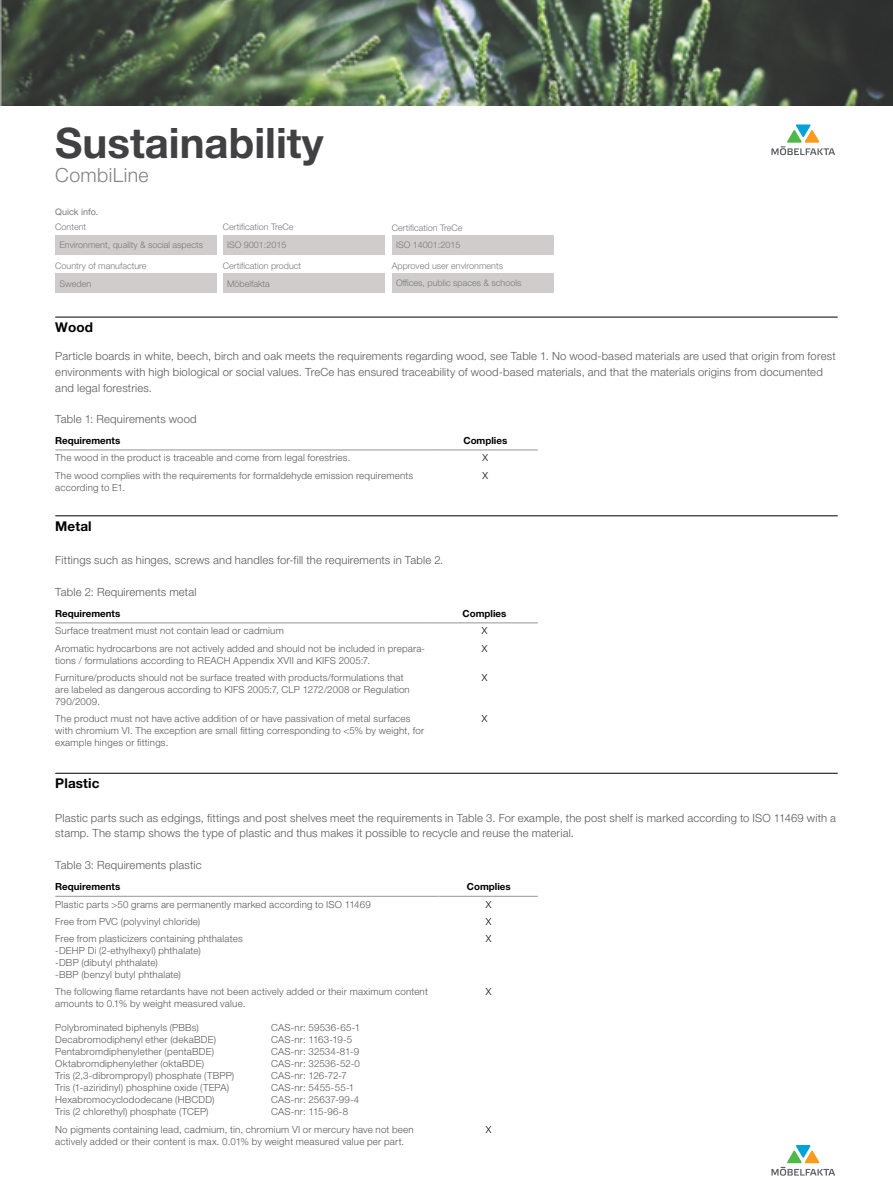
<style>
.page{position:relative;width:893px;height:1200px;background:#fff}
.page>*{position:absolute;margin:0;border:0;box-sizing:border-box;transform-origin:0 0}
.t1{font:700 42px "Helvetica Neue LT Std";color:#414042}
.t2{font:300 19.5px "Helvetica Neue LT Std";letter-spacing:.02em;color:#808285}
.t3{font:700 13.5px "Helvetica Neue LT Std";letter-spacing:.01em;color:#000}
.t4{font:300 11.25px/15.8px "Helvetica Neue LT Std";letter-spacing:.015em;color:#58595b}
.t5{font:300 9.75px/12px "Helvetica Neue LT Std";letter-spacing:.02em;color:#585a5b}
.t6{font:700 9.75px "Helvetica Neue LT Std";color:#000}
.t7{font:300 9.75px "Helvetica Neue LT Std";color:#000}
.t8{font:300 9px "Helvetica Neue LT Std";color:#78797b}
.t9{font:9px "Helvetica Neue LT Std";color:#78797b}
</style>
<div class="page">
<img style="left:0;top:0;width:893px;height:106px">
<svg style="left:771px;top:1145px;width:64px;height:30px"></svg>
<hr style="left:55px;top:317px;width:783px;height:1px;background:#000">
<hr style="left:433px;top:449px;width:105px;height:1px;background:#939598">
<hr style="left:55px;top:449px;width:378px;height:1px;background:#939598">
<hr style="left:55px;top:515px;width:783px;height:1px;background:#000">
<hr style="left:431px;top:622px;width:107px;height:1px;background:#939598">
<hr style="left:55px;top:622px;width:376px;height:1px;background:#939598">
<hr style="left:55px;top:772px;width:783px;height:1px;background:#000">
<hr style="left:440px;top:895px;width:98px;height:1px;background:#939598">
<hr style="left:55px;top:895px;width:385px;height:1px;background:#939598">
<svg style="left:771px;top:124px;width:64px;height:31px"></svg>
<div style="left:55px;top:235px;width:162px;height:19px;background:#cfcccb"></div>
<div style="left:55px;top:273px;width:162px;height:20px;background:#cfcccb"></div>
<div style="left:223px;top:235px;width:161px;height:20px;background:#cfcccb"></div>
<div style="left:392px;top:235px;width:161px;height:20px;background:#cfcccb"></div>
<div style="left:223px;top:273px;width:161px;height:20px;background:#cfcccb"></div>
<div style="left:392px;top:273px;width:161px;height:20px;background:#cfcccb"></div>
<h1 class="t1" style="left:55px;top:117px;width:270px">Sustainability</h1>
<h2 class="t2" style="left:55px;top:163px;width:95px">CombiLine</h2>
<p class="t9" style="left:55px;top:206px;width:45px">Quick info.</p>
<p class="t8" style="left:55px;top:221px;width:33px">Content</p>
<p class="t8" style="left:223px;top:221px;width:72px">Certification TreCe</p>
<p class="t8" style="left:392px;top:222px;width:72px">Certification TreCe</p>
<p class="t8" style="left:60px;top:239px;width:145px">Environment, quality &amp; social aspects</p>
<p class="t8" style="left:227px;top:239px;width:61px">ISO 9001:2015</p>
<p class="t8" style="left:396px;top:239px;width:66px">ISO 14001:2015</p>
<p class="t8" style="left:55px;top:260px;width:93px">Country of manufacture</p>
<p class="t8" style="left:223px;top:260px;width:80px">Certification product</p>
<p class="t8" style="left:392px;top:260px;width:113px">Approved user environments</p>
<p class="t8" style="left:60px;top:278px;width:33px">Sweden</p>
<p class="t8" style="left:227px;top:278px;width:44px">Möbelfakta</p>
<p class="t8" style="left:396px;top:277px;width:127px">Offices, public spaces &amp; schools</p>
<h3 class="t3" style="left:55px;top:319px;width:39px">Wood</h3>
<p class="t4" style="left:55px;top:348px;width:782px">Particle boards in white, beech, birch and oak meets the requirements regarding wood, see Table 1. No wood-based materials are used that origin from forest environments with high biological or social values. TreCe has ensured traceability of wood-based materials, and that the materials origins from documented and legal forestries.</p>
<p class="t4" style="left:55px;top:411px;width:143px">Table 1: Requirements wood</p>
<p class="t6" style="left:55px;top:434px;width:66px">Requirements</p>
<p class="t6" style="left:463px;top:434px;width:45px">Complies</p>
<p class="t5" style="left:55px;top:451px;width:297px">The wood in the product is traceable and come from legal forestries.</p>
<p class="t7" style="left:483px;top:452px;width:7px">X</p>
<p class="t5" style="left:55px;top:469px;width:359px">The wood complies with the requirements for formaldehyde emission requirements according to E1.</p>
<p class="t7" style="left:483px;top:469px;width:7px">X</p>
<h3 class="t3" style="left:55px;top:517px;width:38px">Metal</h3>
<p class="t4" style="left:55px;top:552px;width:390px">Fittings such as hinges, screws and handles for-fill the requirements in Table 2.</p>
<p class="t4" style="left:55px;top:583px;width:143px">Table 2: Requirements metal</p>
<p class="t6" style="left:55px;top:607px;width:66px">Requirements</p>
<p class="t6" style="left:463px;top:607px;width:45px">Complies</p>
<p class="t5" style="left:55px;top:624px;width:230px">Surface treatment must not contain lead or cadmium</p>
<p class="t7" style="left:482px;top:624px;width:7px">X</p>
<p class="t5" style="left:55px;top:641px;width:371px">Aromatic hydrocarbons are not actively added and should not be included in prepara&shy;tions / formulations according to REACH Appendix XVII and KIFS 2005:7.</p>
<p class="t7" style="left:482px;top:642px;width:7px">X</p>
<p class="t5" style="left:55px;top:671px;width:356px">Furniture/products should not be surface treated with products/formulations that are labeled as dangerous according to KIFS 2005:7, CLP 1272/2008 or Regulation<br>790/2009.</p>
<p class="t7" style="left:482px;top:671px;width:7px">X</p>
<p class="t5" style="left:55px;top:712px;width:370px">The product must not have active addition of or have passivation of metal surfaces with chromium VI. The exception are small fitting corresponding to &lt;5% by weight, for example hinges or fittings.</p>
<p class="t7" style="left:482px;top:712px;width:7px">X</p>
<h3 class="t3" style="left:55px;top:775px;width:46px">Plastic</h3>
<p class="t4" style="left:55px;top:809px;width:782px">Plastic parts such as edgings, fittings and post shelves meet the requirements in Table 3. For example, the post shelf is marked according to ISO 11469 with a stamp. The stamp shows the type of plastic and thus makes it possible to recycle and reuse the material.</p>
<p class="t4" style="left:55px;top:856px;width:148px">Table 3: Requirements plastic</p>
<p class="t6" style="left:55px;top:880px;width:66px">Requirements</p>
<p class="t6" style="left:467px;top:880px;width:45px">Complies</p>
<p class="t5" style="left:55px;top:897px;width:317px">Plastic parts &gt;50 grams are permanently marked according to ISO 11469</p>
<p class="t7" style="left:486px;top:898px;width:7px">X</p>
<p class="t5" style="left:55px;top:915px;width:146px">Free from PVC (polyvinyl chloride)</p>
<p class="t7" style="left:486px;top:915px;width:7px">X</p>
<p class="t5" style="left:55px;top:932px;width:189px">Free from plasticizers containing phthalates -DEHP Di (2-ethylhexyl) phthalate)<br>-DBP (dibutyl phthalate)<br>-BBP (benzyl butyl phthalate)</p>
<p class="t7" style="left:486px;top:932px;width:7px">X</p>
<p class="t5" style="left:55px;top:985px;width:374px">The following flame retardants have not been actively added or their maximum content amounts to 0.1% by weight measured value.</p>
<p class="t5" style="left:55px;top:1021px;width:145px">Polybrominated biphenyls (PBBs)</p>
<p class="t5" style="left:271px;top:1021px;width:90px">CAS-nr: 59536-65-1</p>
<p class="t5" style="left:55px;top:1033px;width:162px">Decabromodiphenyl ether (dekaBDE)</p>
<p class="t5" style="left:271px;top:1033px;width:83px">CAS-nr: 1163-19-5</p>
<p class="t5" style="left:55px;top:1045px;width:160px">Pentabromdiphenylether (pentaBDE)</p>
<p class="t5" style="left:271px;top:1045px;width:90px">CAS-nr: 32534-81-9</p>
<p class="t5" style="left:55px;top:1057px;width:151px">Oktabromdiphenylether (oktaBDE)</p>
<p class="t5" style="left:271px;top:1057px;width:90px">CAS-nr: 32536-52-0</p>
<p class="t5" style="left:55px;top:1069px;width:181px">Tris (2,3-dibrompropyl) phosphate (TBPP)</p>
<p class="t5" style="left:271px;top:1069px;width:77px">CAS-nr: 126-72-7</p>
<p class="t5" style="left:55px;top:1081px;width:175px">Tris (1-aziridinyl) phosphine oxide (TEPA)</p>
<p class="t5" style="left:271px;top:1081px;width:85px">CAS-nr: 5455-55-1</p>
<p class="t5" style="left:55px;top:1093px;width:161px">Hexabromocyclododecane (HBCDD)</p>
<p class="t5" style="left:271px;top:1093px;width:90px">CAS-nr: 25637-99-4</p>
<p class="t5" style="left:55px;top:1105px;width:155px">Tris (2 chlorethyl) phosphate (TCEP)</p>
<p class="t5" style="left:271px;top:1105px;width:78px">CAS-nr: 115-96-8</p>
<p class="t7" style="left:486px;top:985px;width:7px">X</p>
<p class="t5" style="left:55px;top:1122px;width:360px">No pigments containing lead, cadmium, tin, chromium VI or mercury have not been actively added or their content is max. 0.01% by weight measured value per part.</p>
<p class="t7" style="left:486px;top:1122px;width:7px">X</p>
</div>
